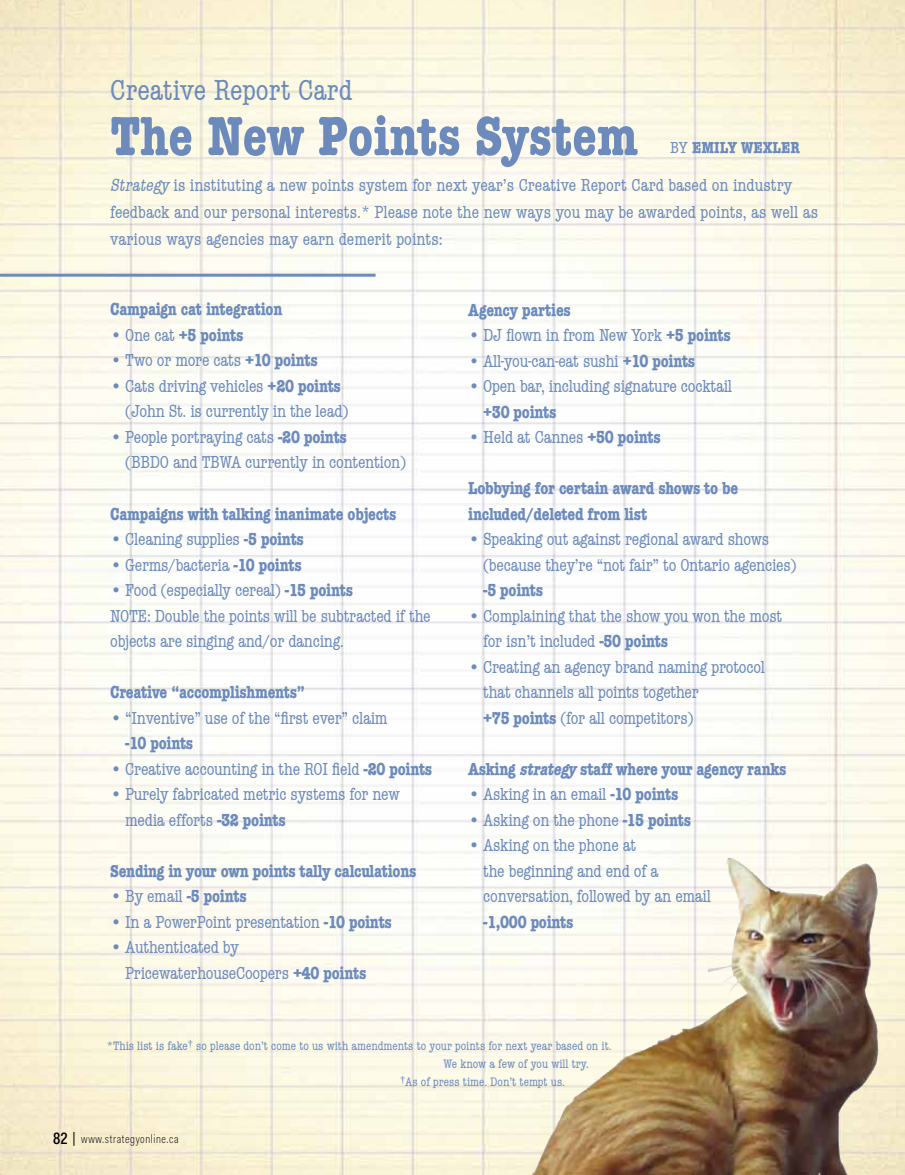
<style>
.page{position:relative;width:905px;height:1175px;background:#fff}
.page>*{position:absolute;margin:0;border:0;box-sizing:border-box;transform-origin:0 0}
.t1{font:700 condensed 57px "American Typewriter";color:#6c8bbc}
.t2{font:condensed 30px "American Typewriter";color:#6c8bbc}
.t3{font:condensed 18px/25.5px "American Typewriter";letter-spacing:-.015em;color:#6c8bbc}
.t4{font:700 condensed 18px/25.5px "American Typewriter";letter-spacing:-.015em;color:#6c8bbc}
.t5{font:700 condensed 16.5px "American Typewriter";color:#6c8bbc}
.t6{font:condensed 12.75px "American Typewriter";color:#6c8bbc}
.t7{font:300 12px "Fakt Con";letter-spacing:.05em;color:#000}
.s1{font-weight:400}
.s2{font-style:italic}
.s3{font-weight:300}
.s4{font-weight:700}
.s5{font-weight:500;font-size:16.5px}
</style>
<div class="page">
<img style="left:0;top:0;width:904px;height:1174px">
<hr style="left:0;top:274px;width:375px;height:3px;background:#6c8bbc">
<svg style="left:74px;top:1132px;width:1px;height:13px"></svg>
<img style="left:638px;top:859px;width:108px;height:192px">
<h2 class="t2" style="left:110px;top:67px;width:243px">Creative Report Card</h2>
<h1 class="t1" style="left:110px;top:91px;width:529px">The New Points System</h1>
<p class="t5" style="left:670px;top:134px;width:131px"><span class="s1">By</span> emily wexler</p>
<p class="t3" style="left:110px;top:171px;width:709px;line-height:27px"><span class="s2">Strategy</span>is instituting a new points system for next year’s Creative Report Card based on industry feedback and our personal interests.* Please note the new ways you may be awarded points, as well as various ways agencies may earn demerit points:</p>
<p class="t4" style="left:110px;top:296px;width:174px">Campaign cat integration</p>
<p class="t4" style="left:110px;top:322px;width:135px"><span class="s3">•</span> <span class="s1">One cat</span> +5 points</p>
<p class="t3" style="left:110px;top:347px;width:209px"><span class="s3">•</span> Two or more cats <span class="s4">+10 points</span></p>
<p class="t3" style="left:125px;top:373px;width:225px;text-indent:-15px"><span class="s3">•</span> Cats driving vehicles <span class="s4">+20 points </span>(John St. is currently in the lead)</p>
<p class="t3" style="left:125px;top:424px;width:282px;text-indent:-15px"><span class="s3">•</span> People portraying cats <span class="s4">-20 points<br></span>(BBDO and TBWA currently in contention)</p>
<p class="t4" style="left:110px;top:500px;width:287px">Campaigns with talking inanimate objects</p>
<p class="t3" style="left:110px;top:526px;width:195px"><span class="s3">•</span> Cleaning supplies <span class="s4">-5 points</span></p>
<p class="t3" style="left:110px;top:551px;width:193px"><span class="s3">•</span> Germs/bacteria <span class="s4">-10 points</span></p>
<p class="t3" style="left:110px;top:577px;width:322px"><span class="s3">•</span> Food (especially cereal) <span class="s4">-15 points<br></span>NOTE: Double the points will be subtracted if the objects are singing and/or dancing.</p>
<p class="t4" style="left:110px;top:679px;width:196px">Creative “accomplishments”</p>
<p class="t3" style="left:125px;top:704px;width:264px;text-indent:-15px"><span class="s3">•</span> “Inventive” use of the “first ever” claim <span class="s4">-10 points</span></p>
<p class="t3" style="left:110px;top:755px;width:323px"><span class="s3">•</span> Creative accounting in the ROI field <span class="s4">-20 points</span></p>
<p class="t3" style="left:125px;top:781px;width:276px;text-indent:-15px"><span class="s3">•</span> Purely fabricated metric systems for new media efforts <span class="s4">-32 points</span></p>
<p class="t4" style="left:110px;top:857px;width:308px">Sending in your own points tally calculations</p>
<p class="t4" style="left:110px;top:883px;width:138px"><span class="s3">•</span> <span class="s1">By email</span> -5 points</p>
<p class="t3" style="left:110px;top:908px;width:283px"><span class="s3">•</span> In a PowerPoint presentation <span class="s4">-10 points</span></p>
<p class="t3" style="left:125px;top:934px;width:242px;text-indent:-15px"><span class="s3">•</span> Authenticated by<br>PricewaterhouseCoopers <span class="s4">+40 points</span></p>
<p class="t4" style="left:468px;top:296px;width:104px">Agency parties</p>
<p class="t3" style="left:468px;top:322px;width:264px"><span class="s3">•</span> DJ flown in from New York <span class="s4">+5 points</span></p>
<p class="t3" style="left:468px;top:347px;width:228px"><span class="s3">•</span> All-you-can-eat sushi <span class="s4">+10 points</span></p>
<p class="t3" style="left:483px;top:373px;width:250px;text-indent:-15px"><span class="s3">•</span> Open bar, including signature cocktail <span class="s4">+30 points</span></p>
<p class="t3" style="left:468px;top:424px;width:194px"><span class="s3">•</span> Held at Cannes <span class="s4">+50 points</span></p>
<p class="t4" style="left:468px;top:475px;width:271px">Lobbying for certain award shows to be included/deleted from list</p>
<p class="t3" style="left:483px;top:526px;width:315px;text-indent:-15px"><span class="s3">•</span> Speaking out against regional award shows (because they’re “not fair” to Ontario agencies)</p>
<p class="t4" style="left:483px;top:577px;width:61px">-5 points</p>
<p class="t3" style="left:483px;top:602px;width:301px;text-indent:-15px"><span class="s3">•</span> Complaining that the show you won the most for isn’t included <span class="s4">-50 points</span></p>
<p class="t3" style="left:483px;top:653px;width:283px;text-indent:-15px"><span class="s3">•</span> Creating an agency brand naming protocol that channels all points together<br><span class="s4">+75 points</span> (for all competitors)</p>
<p class="t4" style="left:468px;top:755px;width:320px">Asking <span class="s2">strategy</span>staff where your agency ranks</p>
<p class="t3" style="left:468px;top:781px;width:212px"><span class="s3">•</span> Asking in an email <span class="s4">-10 points</span></p>
<p class="t3" style="left:468px;top:806px;width:224px"><span class="s3">•</span> Asking on the phone <span class="s4">-15 points</span></p>
<p class="t3" style="left:483px;top:832px;width:229px;text-indent:-15px"><span class="s3">•</span> Asking on the phone at<br>the beginning and end of a conversation, followed by an email</p>
<p class="t4" style="left:483px;top:908px;width:92px">-1,000 points</p>
<p class="t6" style="left:107px;top:1036px;width:506px">*This list is fake<sup>†</sup> so please don’t come to us with amendments to your points for next year based on it.</p>
<p class="t6" style="left:443px;top:1054px;width:147px">We know a few of you will try.</p>
<p class="t6" style="left:400px;top:1072px;width:166px"><sup>†</sup>As of press time. Don’t tempt us.</p>
<p class="t7" style="left:53px;top:1131px;width:127px"><span class="s5">82</span> www.strategyonline.ca</p>
</div>
